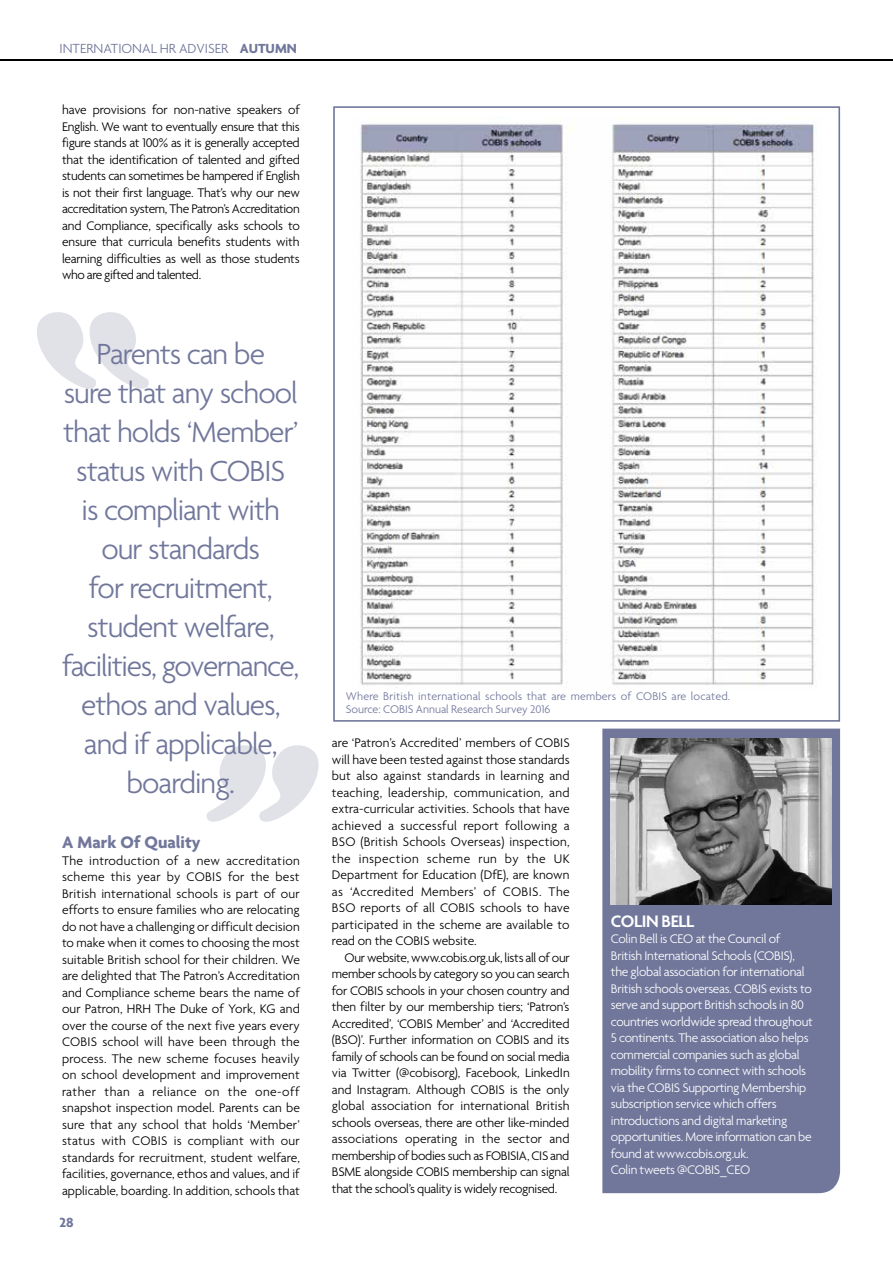
<style>
.page{position:relative;width:893px;height:1263px;background:#fff}
.page>*{position:absolute;margin:0;border:0;box-sizing:border-box;transform-origin:0 0}
.t1{font:300 31.5px/39px "Agenda";letter-spacing:-.03em;color:#71779b;text-align:center}
.t2{font:700 18px "Agenda";color:#71779b}
.t3{font:600 18px "Agenda";letter-spacing:-.02em;color:#fff}
.t4{font:300 14.25px "Agenda";color:#71779b}
.t5{font:700 14.25px "Agenda";color:#71779b}
.t6{font:300 13.5px/16.5px "Agenda";letter-spacing:-.015em;color:#000;text-align:justify}
.t7{font:300 13.5px/16.5px "Agenda";letter-spacing:-.02em;color:#fff}
.t8{font:300 12px/13.5px "Agenda";letter-spacing:.01em;color:#71779b}
.s1{font-weight:700}
</style>
<div class="page">
<hr style="left:0;top:60px;width:893px;height:1px;background:#000">
<img style="left:360px;top:124px;width:457px;height:564px">
<div style="left:333px;top:106px;width:507px;height:616px;border:2px solid #71779b"></div>
<div style="left:602px;top:729px;width:238px;height:464px;background:#71779b"></div>
<img style="left:610px;top:738px;width:221px;height:166px">
<svg style="left:37px;top:312px;width:112px;height:77px"></svg>
<svg style="left:207px;top:745px;width:112px;height:77px"></svg>
<p class="t4" style="left:60px;top:40px;width:239px">INTERNATIONAL HR ADVISER <span class="s1">AUTUMN</span></p>
<p class="t6" style="left:62px;top:102px;width:239px">have provisions for non-native speakers of English. We want to eventually ensure that this figure stands at 100% as it is generally accepted that the identification of talented and gifted students can sometimes be hampered if English is not their first language. That’s why our new accreditation system, The Patron’s Accreditation and Compliance, specifically asks schools to ensure that curricula benefits students with learning difficulties as well as those students who are gifted and talented.</p>
<h1 class="t1" style="left:62px;top:334px;width:239px">Parents can be<br>sure that any school that holds ‘Member’ status with COBIS<br>is compliant with our standards<br>for recruitment, student welfare, facilities, governance, ethos and values, and if applicable, boarding.</h1>
<h2 class="t2" style="left:62px;top:831px;width:140px">A Mark Of Quality</h2>
<p class="t6" style="left:62px;top:852px;width:239px">The introduction of a new accreditation scheme this year by COBIS for the best British international schools is part of our efforts to ensure families who are relocating do not have a challenging or difficult decision to make when it comes to choosing the most suitable British school for their children. We are delighted that The Patron’s Accreditation and Compliance scheme bears the name of our Patron, HRH The Duke of York, KG and over the course of the next five years every COBIS school will have been through the process. The new scheme focuses heavily on school development and improvement rather than a reliance on the one-off snapshot inspection model. Parents can be sure that any school that holds ‘Member’ status with COBIS is compliant with our standards for recruitment, student welfare, facilities, governance, ethos and values, and if applicable, boarding. In addition, schools that</p>
<p class="t5" style="left:60px;top:1214px;width:16px">28</p>
<p class="t8" style="left:346px;top:689px;width:386px">Where British international schools that are members of COBIS are located.<br>Source: COBIS Annual Research Survey 2016</p>
<p class="t6" style="left:332px;top:735px;width:239px">are ‘Patron’s Accredited’ members of COBIS will have been tested against those standards but also against standards in learning and teaching, leadership, communication, and extra-curricular activities. Schools that have achieved a successful report following a BSO (British Schools Overseas) inspection, the inspection scheme run by the UK Department for Education (DfE), are known as ‘Accredited Members’ of COBIS. The BSO reports of all COBIS schools to have participated in the scheme are available to read on the COBIS website.</p>
<p class="t6" style="left:332px;top:949px;width:239px;text-indent:13px">Our website, www.cobis.org.uk, lists all of our member schools by category so you can search for COBIS schools in your chosen country and then filter by our membership tiers; ‘Patron’s Accredited’, ‘COBIS Member’ and ‘Accredited (BSO)’. Further information on COBIS and its family of schools can be found on social media via Twitter (@cobisorg), Facebook, LinkedIn and Instagram. Although COBIS is the only global association for international British schools overseas, there are other like-minded associations operating in the sector and membership of bodies such as FOBISIA, CIS and BSME alongside COBIS membership can signal that the school’s quality is widely recognised.</p>
<h2 class="t3" style="left:611px;top:910px;width:85px">COLIN BELL</h2>
<p class="t7" style="left:611px;top:930px;width:203px">Colin Bell is CEO at the Council of British International Schools (COBIS), the global association for international British schools overseas. COBIS exists to serve and support British schools in 80 countries worldwide spread throughout 5 continents. The association also helps commercial companies such as global mobility firms to connect with schools via the COBIS Supporting Membership subscription service which offers introductions and digital marketing opportunities. More information can be found at www.cobis.org.uk.<br>Colin tweets @COBIS_CEO</p>
</div>
